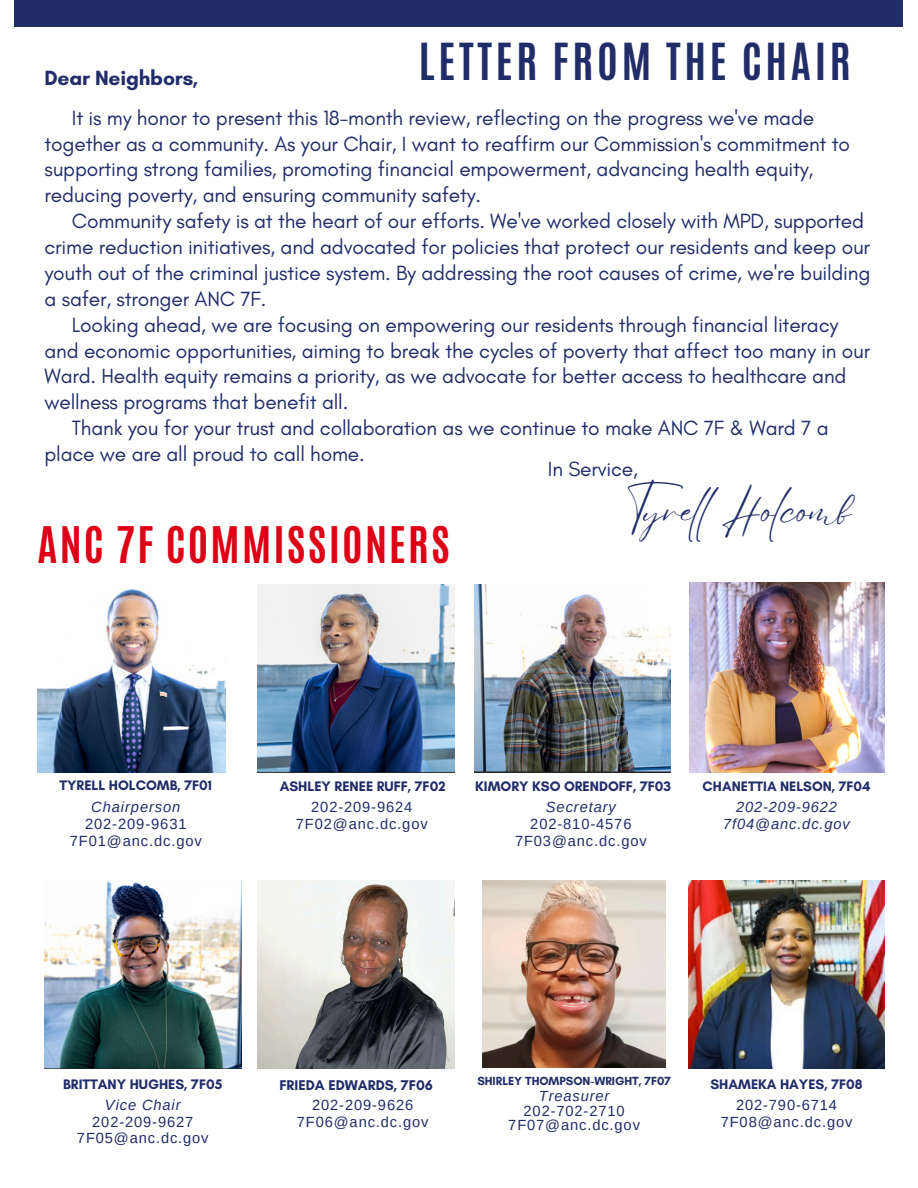
<style>
.page{position:relative;width:918px;height:1188px;background:#fff}
.page>*{position:absolute;margin:0;border:0;box-sizing:border-box;transform-origin:0 0}
.t1{font:700 42.6px "Antonio";letter-spacing:.085em;color:#212d68}
.t2{font:700 42.15px "Antonio";letter-spacing:.055em;color:#de0016}
.t3{font:39px "Eyesome Script";color:#212d68}
.t4{font:21px "Glacial Indifference";letter-spacing:-.01em;color:#212d68}
.t5{font:700 21px "Glacial Indifference";letter-spacing:-.01em;color:#212d68}
.t6{font:14.7px/16.8px "Arimo";letter-spacing:.06em;color:#212d68;text-align:center}
.t7{font:italic 14.7px/16.8px "Arimo";letter-spacing:.06em;color:#212d68;text-align:center}
.t8{font:700 14.4px "Glacial Indifference";color:#212d68}
.t9{font:700 14.1px "Glacial Indifference";color:#212d68}
.t10{font:700 13.95px "Glacial Indifference";color:#212d68}
.t11{font:700 12px "Glacial Indifference";letter-spacing:-.005em;color:#212d68}
.s1{font-style:italic}
</style>
<div class="page">
<div style="left:15px;top:0;width:888px;height:27px;background:#212d68"></div>
<img style="left:258px;top:584px;width:196px;height:189px">
<img style="left:474px;top:584px;width:197px;height:188px">
<img style="left:45px;top:881px;width:196px;height:188px">
<img style="left:688px;top:880px;width:197px;height:189px">
<img style="left:258px;top:880px;width:196px;height:189px">
<img style="left:689px;top:582px;width:196px;height:190px">
<img style="left:37px;top:589px;width:188px;height:184px">
<img style="left:482px;top:880px;width:184px;height:187px">
<p class="t1" style="left:419px;top:32px;width:433px">LETTER FROM THE CHAIR</p>
<p class="t4" style="left:72px;top:105px;width:744px">It is my honor to present this 18-month review, reflecting on the progress we've made</p>
<p class="t4" style="left:45px;top:131px;width:807px">together as a community. As your Chair, I want to reaffirm our Commission's commitment to</p>
<p class="t4" style="left:45px;top:156px;width:770px">supporting strong families, promoting financial empowerment, advancing health equity,</p>
<p class="t4" style="left:45px;top:182px;width:438px">reducing poverty, and ensuring community safety.</p>
<p class="t4" style="left:72px;top:208px;width:794px">Community safety is at the heart of our efforts. We've worked closely with MPD, supported</p>
<p class="t4" style="left:45px;top:234px;width:827px">crime reduction initiatives, and advocated for policies that protect our residents and keep our</p>
<p class="t4" style="left:45px;top:260px;width:828px">youth out of the criminal justice system. By addressing the root causes of crime, we're building</p>
<p class="t4" style="left:45px;top:286px;width:223px">a safer, stronger ANC 7F.</p>
<p class="t4" style="left:72px;top:312px;width:768px">Looking ahead, we are focusing on empowering our residents through financial literacy</p>
<p class="t4" style="left:45px;top:338px;width:827px">and economic opportunities, aiming to break the cycles of poverty that affect too many in our</p>
<p class="t4" style="left:45px;top:363px;width:804px">Ward. Health equity remains a priority, as we advocate for better access to healthcare and</p>
<p class="t4" style="left:45px;top:389px;width:305px">wellness programs that benefit all.</p>
<p class="t4" style="left:72px;top:415px;width:758px">Thank you for your trust and collaboration as we continue to make ANC 7F &amp; Ward 7 a</p>
<p class="t4" style="left:45px;top:441px;width:322px">place we are all proud to call home.</p>
<h5 class="t3" style="left:626px;top:485px;width:226px">Tyrel Holcomb</h5>
<h6 class="t5" style="left:45px;top:65px;width:155px">Dear Neighbors,</h6>
<h6 class="t4" style="left:548px;top:456px;width:92px">In Service,</h6>
<p class="t2" style="left:37px;top:515px;width:414px">ANC 7F COMMISSIONERS</p>
<p class="t9" style="left:60px;top:777px;width:154px">TYRELL HOLCOMB, 7F01</p>
<p class="t7" style="left:91px;top:798px;width:91px">Chairperson</p>
<p class="t6" style="left:70px;top:815px;width:134px">202-209-9631<br>7F01@anc.dc.gov</p>
<h1 class="t9" style="left:280px;top:777px;width:167px">ASHLEY RENEE RUFF, 7F02</h1>
<h3 class="t6" style="left:296px;top:798px;width:133px">202-209-9624<br>7F02@anc.dc.gov</h3>
<h4 class="t9" style="left:475px;top:777px;width:197px">KIMORY KSO ORENDOFF, 7F03</h4>
<h2 class="t6" style="left:515px;top:798px;width:133px"><span class="s1">Secretary<br></span>202-810-4576<br>7F03@anc.dc.gov</h2>
<h6 class="t10" style="left:703px;top:778px;width:169px">CHANETTIA NELSON, 7F04</h6>
<p class="t7" style="left:723px;top:798px;width:128px">202-209-9622<br>7f04@anc.dc.gov</p>
<p class="t9" style="left:63px;top:1075px;width:161px">BRITTANY HUGHES, 7F05</p>
<p class="t6" style="left:77px;top:1096px;width:133px"><span class="s1">Vice Chair<br></span>202-209-9627<br>7F05@anc.dc.gov</p>
<h6 class="t8" style="left:279px;top:1076px;width:155px">FRIEDA EDWARDS, 7F06</h6>
<p class="t6" style="left:297px;top:1096px;width:133px">202-209-9626<br>7F06@anc.dc.gov</p>
<h5 class="t11" style="left:477px;top:1073px;width:195px">SHIRLEY THOMPSON-WRIGHT, 7F07</h5>
<h6 class="t6" style="left:508px;top:1088px;width:133px;line-height:14.7px"><span class="s1">Treasurer<br></span>202-702-2710<br>7F07@anc.dc.gov</h6>
<h6 class="t9" style="left:710px;top:1076px;width:154px">SHAMEKA HAYES, 7F08</h6>
<p class="t6" style="left:721px;top:1096px;width:133px">202-790-6714<br>7F08@anc.dc.gov</p>
</div>
